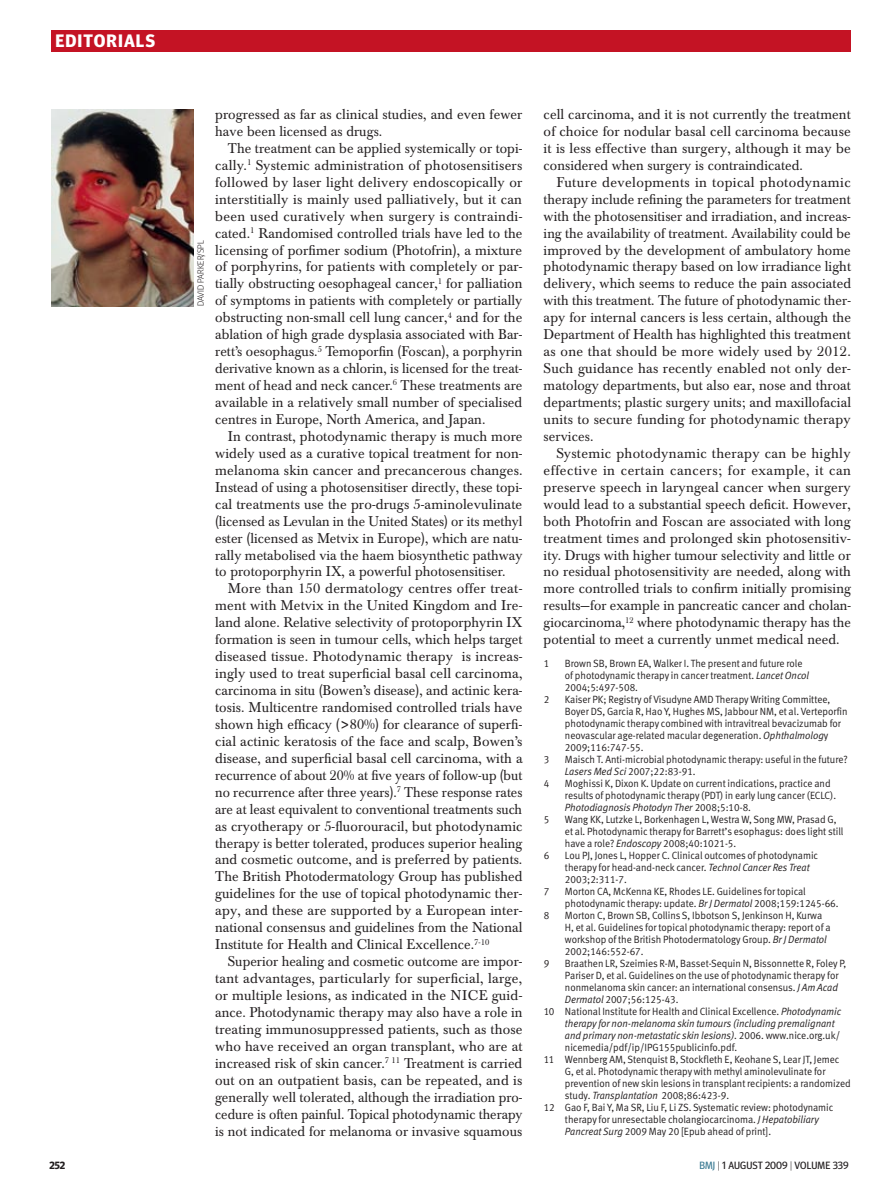
<style>
.page{position:relative;width:893px;height:1191px;background:#fff}
.page>*{position:absolute;margin:0;border:0;box-sizing:border-box;transform-origin:0 0}
.t1{font:700 18px "Meta Headline OT";letter-spacing:.06em;color:#fff}
.body_indent{font:13.95px/17px "Baskerville BE";letter-spacing:.005em;color:#231f20;text-align:justify}
.references{font:10.5px/12px "Meta Normal LF";color:#231f20;scale:.95 1}
.t2{font:10.5px "Meta Headline OT";letter-spacing:.005em;color:#231f20}
.t3{font:700 10.5px "Meta Headline OT";color:#231f20}
.credit{font:300 9px "Meta Headline OT";letter-spacing:.015em;color:#231f20}
.s1{font-style:italic}
.s2{color:#3c7b93}
.s3{font-weight:300}
</style>
<div class="page">
<div style="left:51px;top:30px;width:799px;height:21px;background:#c41324"></div>
<img style="left:51px;top:110px;width:143px;height:196px">
<p class="t1" style="left:55px;top:30px;width:101px">EDITORIALS</p>
<p class="credit" style="left:195px;top:306px;width:68px;rotate:-90deg">DAVID PARKER/SPL</p>
<p class="body_indent" style="left:215px;top:106px;width:309px">progressed as far as clinical studies, and even fewer have been licensed as drugs.</p>
<p class="body_indent" style="left:215px;top:140px;width:309px;text-indent:13px">The treatment can be applied systemically or topi&shy;cally.<sup>1</sup> Systemic administration of photosensitisers followed by laser light delivery endoscopically or interstitially is mainly used palliatively, but it can been used curatively when surgery is contraindi&shy;cated.<sup>1</sup> Randomised controlled trials have led to the licensing of porfimer sodium (Photofrin), a mixture of porphyrins, for patients with completely or par&shy;tially obstructing oesophageal cancer,<sup>1</sup> for palliation of symptoms in patients with completely or partially obstructing non-small cell lung cancer,<sup>4</sup> and for the ablation of high grade dysplasia associated with Bar&shy;rett’s oesophagus.<sup>5</sup> Temoporfin (Foscan), a porphyrin derivative known as a chlorin, is licensed for the treat&shy;ment of head and neck cancer.<sup>6</sup> These treatments are available in a relatively small number of specialised centres in Europe, North America, and Japan.</p>
<p class="body_indent" style="left:215px;top:428px;width:309px;text-indent:13px">In contrast, photodynamic therapy is much more widely used as a curative topical treatment for non&shy;melanoma skin cancer and precancerous changes.<br>Instead of using a photosensitiser directly, these topi&shy;cal treatments use the pro-drugs 5-aminolevulinate (licensed as Levulan in the United States) or its methyl ester (licensed as Metvix in Europe), which are natu&shy;rally metabolised via the haem biosynthetic pathway to protoporphyrin IX, a powerful photosensitiser.</p>
<p class="body_indent" style="left:215px;top:580px;width:309px;text-indent:13px">More than 150 dermatology centres offer treat&shy;ment with Metvix in the United Kingdom and Ire&shy;land alone. Relative selectivity of protoporphyrin IX formation is seen in tumour cells, which helps target diseased tissue. Photodynamic therapy is increas&shy;ingly used to treat superficial basal cell carcinoma, carcinoma in situ (Bowen’s disease), and actinic kera&shy;tosis. Multicentre randomised controlled trials have shown high efficacy (&gt;80%) for clearance of superfi&shy;cial actinic keratosis of the face and scalp, Bowen’s disease, and superficial basal cell carcinoma, with a recurrence of about 20% at five years of follow-up (but no recurrence after three years).<sup>7</sup> These response rates are at least equivalent to conventional treatments such as cryotherapy or 5-fluorouracil, but photodynamic therapy is better tolerated, produces superior healing and cosmetic outcome, and is preferred by patients.<br>The British Photodermatology Group has published guidelines for the use of topical photodynamic ther&shy;apy, and these are supported by a European inter&shy;national consensus and guidelines from the National Institute for Health and Clinical Excellence.<sup>7‑10</sup></p>
<p class="body_indent" style="left:215px;top:953px;width:309px;text-indent:13px">Superior healing and cosmetic outcome are impor&shy;tant advantages, particularly for superficial, large, or multiple lesions, as indicated in the NICE guid&shy;ance. Photodynamic therapy may also have a role in treating immunosuppressed patients, such as those who have received an organ transplant, who are at increased risk of skin cancer.<sup>7</sup> <sup>11</sup> Treatment is carried out on an outpatient basis, can be repeated, and is generally well tolerated, although the irradiation pro&shy;cedure is often painful. Topical photodynamic therapy is not indicated for melanoma or invasive squamous</p>
<p class="body_indent" style="left:544px;top:106px;width:309px">cell carcinoma, and it is not currently the treatment of choice for nodular basal cell carcinoma because it is less effective than surgery, although it may be considered when surgery is contraindicated.</p>
<p class="body_indent" style="left:544px;top:174px;width:309px;text-indent:13px">Future developments in topical photodynamic therapy include refining the parameters for treatment with the photosensitiser and irradiation, and increas&shy;ing the availability of treatment. Availability could be improved by the development of ambulatory home photodynamic therapy based on low irradiance light delivery, which seems to reduce the pain associated with this treatment. The future of photodynamic ther&shy;apy for internal cancers is less certain, although the Department of Health has highlighted this treatment as one that should be more widely used by 2012.<br>Such guidance has recently enabled not only der&shy;matology departments, but also ear, nose and throat departments; plastic surgery units; and maxillofacial units to secure funding for photodynamic therapy services.</p>
<p class="body_indent" style="left:544px;top:445px;width:309px;text-indent:13px">Systemic photodynamic therapy can be highly effective in certain cancers; for example, it can preserve speech in laryngeal cancer when surgery would lead to a substantial speech deficit. However, both Photofrin and Foscan are associated with long treatment times and prolonged skin photosensitiv&shy;ity. Drugs with higher tumour selectivity and little or no residual photosensitivity are needed, along with more controlled trials to confirm initially promising results—for example in pancreatic cancer and cholan&shy;giocarcinoma,<sup>12</sup> where photodynamic therapy has the potential to meet a currently unmet medical need.</p>
<p class="references" style="left:544px;top:657px;width:7px">1</p>
<p class="references" style="left:565px;top:657px;width:259px">Brown SB, Brown EA, Walker I. The present and future role of photodynamic therapy in cancer treatment. <span class="s1">Lancet Oncol<br></span>2004;5:497-508.</p>
<p class="references" style="left:544px;top:693px;width:7px">2</p>
<p class="references" style="left:565px;top:693px;width:299px">Kaiser PK; Registry of Visudyne AMD Therapy Writing Committee, Boyer DS, Garcia R, Hao Y, Hughes MS, Jabbour NM, et al. Verteporfin photodynamic therapy combined with intravitreal bevacizumab for neovascular age-related macular degeneration. <span class="s1">Ophthalmolog</span>y 2009;116:747-55.</p>
<p class="references" style="left:544px;top:753px;width:7px">3</p>
<p class="references" style="left:565px;top:753px;width:299px">Maisch T. Anti-microbial photodynamic therapy: useful in the future?<br><span class="s1">Lasers Med Sci</span> 2007;22:83-91.</p>
<p class="references" style="left:544px;top:777px;width:7px">4</p>
<p class="references" style="left:565px;top:777px;width:287px">Moghissi K, Dixon K. Update on current indications, practice and results of photodynamic therapy (PDT) in early lung cancer (ECLC).<br><span class="s1">Photodiagnosis Photodyn Ther</span> 2008;5:10-8.</p>
<p class="references" style="left:544px;top:813px;width:7px">5</p>
<p class="references" style="left:565px;top:813px;width:295px">Wang KK, Lutzke L, Borkenhagen L, Westra W, Song MW, Prasad G, et al. Photodynamic therapy for Barrett’s esophagus: does light still have a role? <span class="s1">Endoscopy</span> 2008;40:1021-5.</p>
<p class="references" style="left:544px;top:849px;width:7px">6</p>
<p class="references" style="left:565px;top:849px;width:268px">Lou PJ, Jones L, Hopper C. Clinical outcomes of photodynamic therapy for head-and-neck cancer. <span class="s1">Technol Cancer Res Treat<br></span>2003;2:311-7.</p>
<p class="references" style="left:544px;top:885px;width:7px">7</p>
<p class="references" style="left:565px;top:885px;width:290px">Morton CA, McKenna KE, Rhodes LE. Guidelines for topical photodynamic therapy: update. <span class="s1">Br J Dermatol</span> 2008;159:1245-66.</p>
<p class="references" style="left:544px;top:909px;width:7px">8</p>
<p class="references" style="left:565px;top:909px;width:281px">Morton C, Brown SB, Collins S, Ibbotson S, Jenkinson H, Kurwa H, et al. Guidelines for topical photodynamic therapy: report of a workshop of the British Photodermatology Group. <span class="s1">Br J Dermatol </span>2002;146:552-67.</p>
<p class="references" style="left:544px;top:957px;width:7px">9</p>
<p class="references" style="left:565px;top:957px;width:298px">Braathen LR, Szeimies R-M, Basset-Sequin N, Bissonnette R, Foley P, Pariser D, et al. Guidelines on the use of photodynamic therapy for nonmelanoma skin cancer: an international consensus. <span class="s1">J Am Acad Dermatol</span> 2007;56:125-43.</p>
<p class="references" style="left:565px;top:1005px;width:292px;text-indent:-21px">10 National Institute for Health and Clinical Excellence. <span class="s1">Photodynamic therapy for non-melanoma skin tumours (including premalignant and primary non-metastatic skin lesions)</span>. 2006. www.nice.org.uk/ nicemedia/pdf/ip/IPG155publicinfo.pdf.</p>
<p class="references" style="left:565px;top:1053px;width:302px;text-indent:-21px">11 Wennberg AM, Stenquist B, Stockfleth E, Keohane S, Lear JT, Jemec G, et al. Photodynamic therapy with methyl aminolevulinate for prevention of new skin lesions in transplant recipients: a randomized study. <span class="s1">Transplantation</span> 2008;86:423-9.</p>
<p class="references" style="left:565px;top:1101px;width:284px;text-indent:-21px">12 Gao F, Bai Y, Ma SR, Liu F, Li ZS. Systematic review: photodynamic therapy for unresectable cholangiocarcinoma. <span class="s1">J Hepatobiliary<br>Pancreat Surg</span> 2009 May 20 [Epub ahead of print].</p>
<p class="t3" style="left:49px;top:1159px;width:18px">252</p>
<p class="t2" style="left:699px;top:1159px;width:151px"><span class="s2">BMJ</span> <span class="s3">|</span> 1 AUGUST 2009 <span class="s3">|</span> VOLUME 339</p>
</div>
